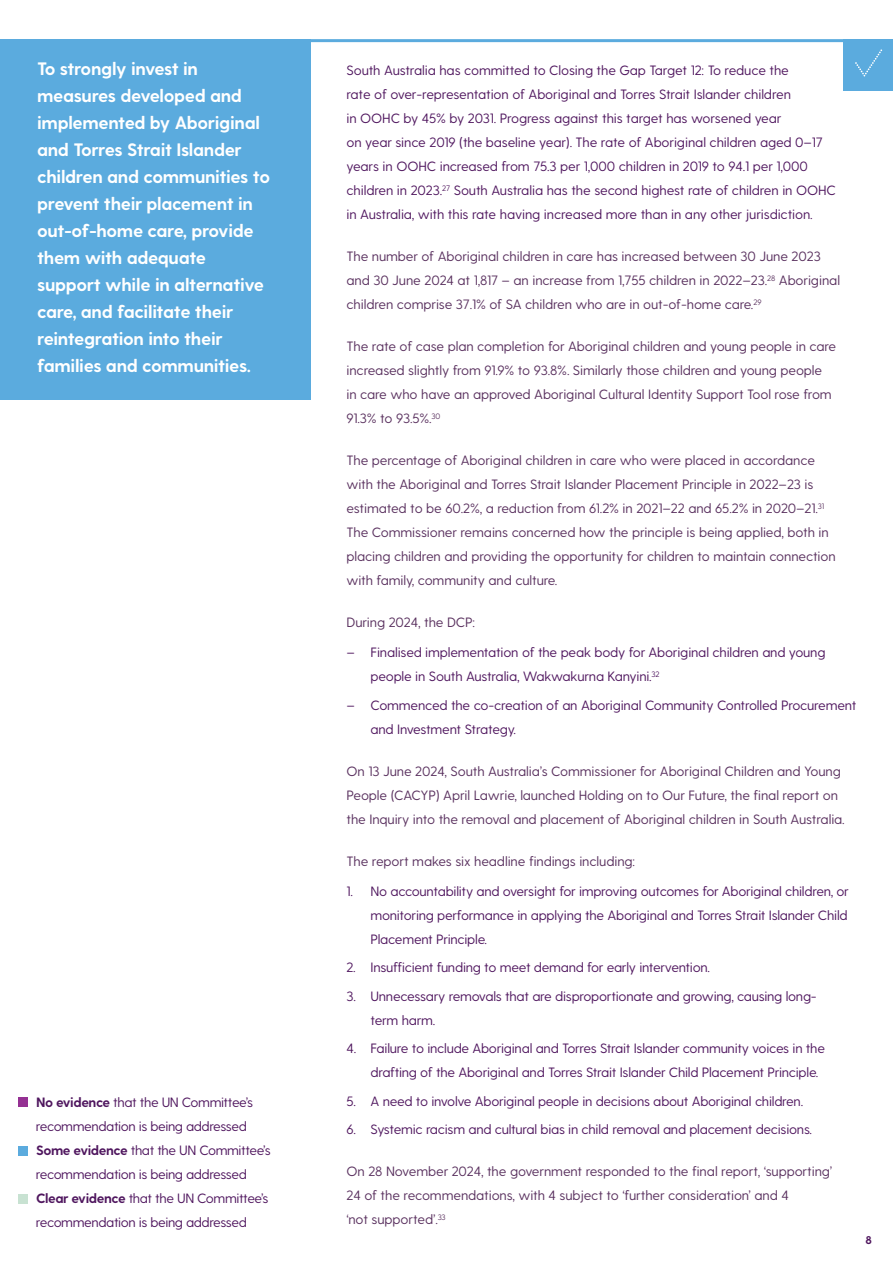
<style>
.page{position:relative;width:893px;height:1263px;background:#fff}
.page>*{position:absolute;margin:0;border:0;box-sizing:border-box;transform-origin:0 0}
.Paragraph{font:700 18px/27px "Greycliff CF";letter-spacing:-.02em;color:#fff}
.Paragraph_Standard{font:13.5px/24px "Greycliff CF";letter-spacing:-.01em;color:#59305e}
.Indent{font:13.5px/24px "Greycliff CF";letter-spacing:-.02em;color:#4f165e}
.Paragraph_Rule_Above{font:13.5px/24px "Greycliff CF";letter-spacing:-.01em;color:#4f165e}
.Paragraph-2{font:13.5px/24px "Greycliff CF";letter-spacing:-.03em;color:#4f165e}
.t1{font:700 11.25px "Greycliff CF";color:#4f165e}
.s1{font-weight:700}
</style>
<div class="page">
<hr style="left:310px;top:39px;width:583px;height:3px;background:#5babde">
<div style="left:0;top:39px;width:311px;height:360px;background:#5babde"></div>
<div style="left:843px;top:39px;width:50px;height:51px;background:#5babde"></div>
<svg style="left:855px;top:49px;width:27px;height:27px"></svg>
<div style="left:18px;top:1098px;width:9px;height:9px;background:#953193"></div>
<div style="left:18px;top:1146px;width:9px;height:9px;background:#5babde"></div>
<div style="left:18px;top:1194px;width:9px;height:9px;background:#c8e2d2"></div>
<p class="Paragraph" style="left:37px;top:56px;width:234px">To strongly invest in measures developed and implemented by Aboriginal and Torres Strait Islander children and communities to prevent their placement in out-of-home care, provide them with adequate support while in alternative care, and facilitate their reintegration into their families and communities.</p>
<p class="Paragraph-2" style="left:36px;top:1090px;width:219px"><span class="s1">No evidence</span> that the UN Committee’s recommendation is being addressed</p>
<p class="Paragraph-2" style="left:36px;top:1138px;width:236px"><span class="s1">Some evidence</span> that the UN Committee’s recommendation is being addressed</p>
<p class="Paragraph-2" style="left:36px;top:1186px;width:234px"><span class="s1">Clear evidence</span> that the UN Committee’s recommendation is being addressed</p>
<p class="Paragraph_Rule_Above" style="left:346px;top:59px;width:491px">South Australia has committed to Closing the Gap Target 12: To reduce the<br>rate of over-representation of Aboriginal and Torres Strait Islander children<br>in OOHC by 45% by 2031. Progress against this target has worsened year<br>on year since 2019 (the baseline year). The rate of Aboriginal children aged 0–17 years in OOHC increased from 75.3 per 1,000 children in 2019 to 94.1 per 1,000 children in 2023.<sup>27</sup> South Australia has the second highest rate of children in OOHC in Australia, with this rate having increased more than in any other jurisdiction.</p>
<p class="Paragraph_Standard" style="left:346px;top:245px;width:495px">The number of Aboriginal children in care has increased between 30 June 2023 and 30 June 2024 at 1,817 – an increase from 1,755 children in 2022–23.<sup>28</sup> Aboriginal children comprise 37.1% of SA children who are in out-of-home care.<sup>29</sup></p>
<p class="Paragraph_Standard" style="left:346px;top:335px;width:491px">The rate of case plan completion for Aboriginal children and young people in care increased slightly from 91.9% to 93.8%. Similarly those children and young people<br>in care who have an approved Aboriginal Cultural Identity Support Tool rose from 91.3% to 93.5%.<sup>30</sup></p>
<p class="Paragraph_Standard" style="left:346px;top:449px;width:491px">The percentage of Aboriginal children in care who were placed in accordance with the Aboriginal and Torres Strait Islander Placement Principle in 2022–23 is estimated to be 60.2%, a reduction from 61.2% in 2021–22 and 65.2% in 2020–21.<sup>31<br></sup>The Commissioner remains concerned how the principle is being applied, both in placing children and providing the opportunity for children to maintain connection with family, community and culture.</p>
<p class="Paragraph_Standard" style="left:346px;top:611px;width:130px">During 2024, the DCP:</p>
<p class="Indent" style="left:370px;top:641px;width:456px;text-indent:-24px">– Finalised implementation of the peak body for Aboriginal children and young people in South Australia, Wakwakurna Kanyini.<sup>32</sup></p>
<p class="Indent" style="left:370px;top:693px;width:487px;text-indent:-24px">– Commenced the co-creation of an Aboriginal Community Controlled Procurement and Investment Strategy.</p>
<p class="Paragraph_Standard" style="left:346px;top:759px;width:500px">On 13 June 2024, South Australia’s Commissioner for Aboriginal Children and Young<br>People (CACYP) April Lawrie, launched Holding on to Our Future, the final report on the Inquiry into the removal and placement of Aboriginal children in South Australia.</p>
<p class="Paragraph_Standard" style="left:346px;top:849px;width:290px">The report makes six headline findings including:</p>
<p class="Indent" style="left:370px;top:879px;width:480px;text-align:justify;text-indent:-24px">1. No accountability and oversight for improving outcomes for Aboriginal children, or monitoring performance in applying the Aboriginal and Torres Strait Islander Child Placement Principle.</p>
<p class="Indent" style="left:346px;top:956px;width:365px">2. Insufficient funding to meet demand for early intervention.</p>
<p class="Indent" style="left:370px;top:984px;width:448px;text-indent:-24px">3. Unnecessary removals that are disproportionate and growing, causing long&shy;term harm.</p>
<p class="Indent" style="left:370px;top:1037px;width:456px;text-indent:-24px">4. Failure to include Aboriginal and Torres Strait Islander community voices in the drafting of the Aboriginal and Torres Strait Islander Child Placement Principle.</p>
<p class="Indent" style="left:346px;top:1089px;width:458px">5. A need to involve Aboriginal people in decisions about Aboriginal children.</p>
<p class="Indent" style="left:346px;top:1118px;width:467px">6. Systemic racism and cultural bias in child removal and placement decisions.</p>
<p class="Paragraph_Standard" style="left:346px;top:1160px;width:487px">On 28 November 2024, the government responded to the final report, ‘supporting’<br>24 of the recommendations, with 4 subject to ‘further consideration’ and 4<br>‘not supported’.<sup>33</sup></p>
<p class="t1" style="left:865px;top:1233px;width:8px">8</p>
</div>
